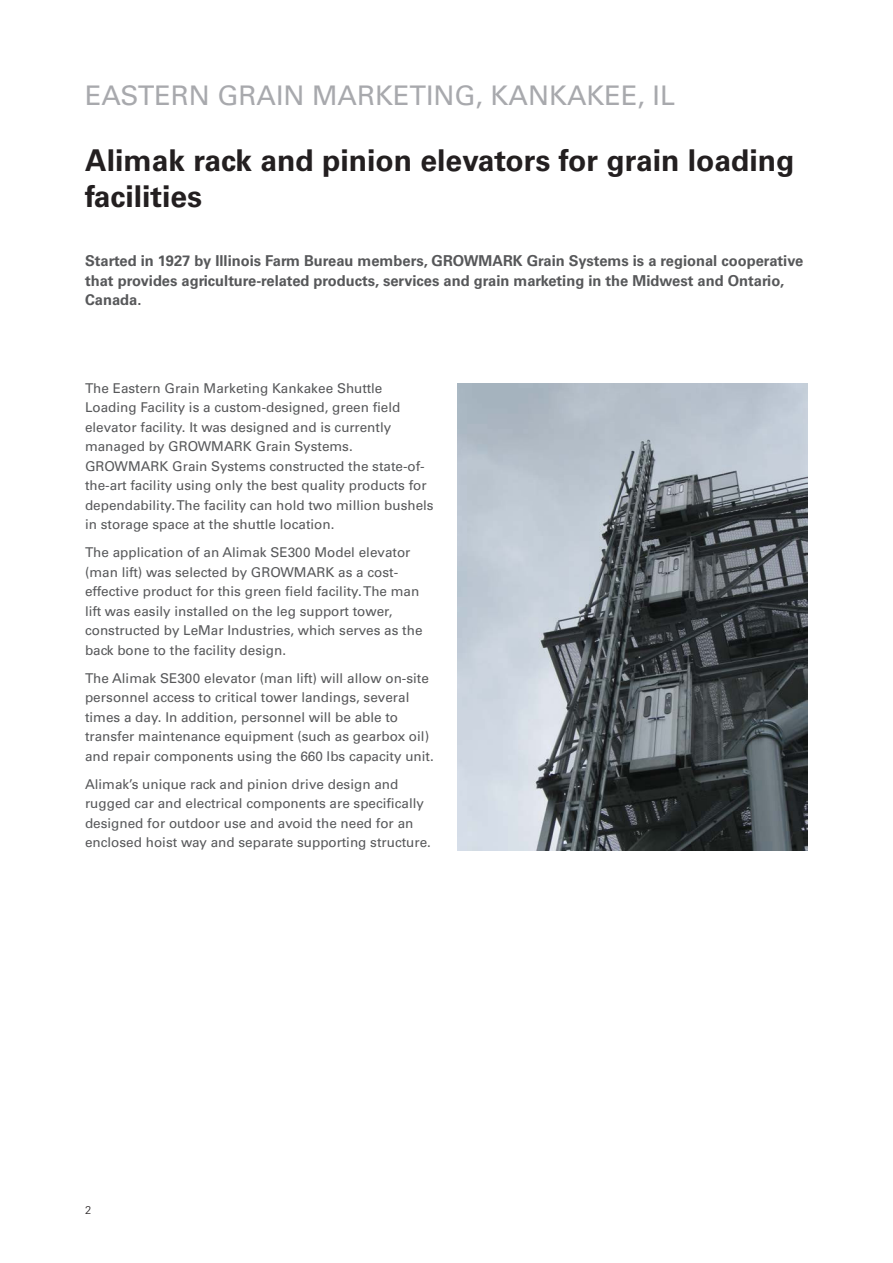
<style>
.page{position:relative;width:893px;height:1263px;background:#fff}
.page>*{position:absolute;margin:0;border:0;box-sizing:border-box;transform-origin:0 0}
.t1{font:700 30px/36px "Univers LT Std";color:#231f20}
.Project_Name{font:27px "Univers LT Std";color:#a8a9ad}
.Introduction_text{font:700 15px/19.5px "Univers LT Std";color:#57585a}
.Paragraph_updated{font:13.5px/19.5px "Univers LT Std";color:#57585a}
.t2{font:300 11.25px "Univers LT Std";color:#231f20}
</style>
<div class="page">
<img style="left:457px;top:383px;width:351px;height:467px">
<p class="Project_Name" style="left:85px;top:79px;width:592px">EASTERN GRAIN MARKETING, KANKAKEE, IL</p>
<p class="t1" style="left:85px;top:142px;width:711px">Alimak rack and pinion elevators for grain loading facilities</p>
<p class="Introduction_text" style="left:85px;top:251px;width:720px">Started in 1927 by Illinois Farm Bureau members, GROWMARK Grain Systems is a regional cooperative that provides agriculture-related products, services and grain marketing in the Midwest and Ontario,<br>Canada.</p>
<p class="Paragraph_updated" style="left:85px;top:378px;width:350px">The Eastern Grain Marketing Kankakee Shuttle Loading Facility is a custom-designed, green field elevator facility. It was designed and is currently managed by GROWMARK Grain Systems.<br>GROWMARK Grain Systems constructed the state-of&shy;the-art facility using only the best quality products for dependability. The facility can hold two million bushels in storage space at the shuttle location.</p>
<p class="Paragraph_updated" style="left:85px;top:543px;width:339px">The application of an Alimak SE300 Model elevator (man lift) was selected by GROWMARK as a cost&shy;effective product for this green field facility. The man lift was easily installed on the leg support tower, constructed by LeMar Industries, which serves as the back bone to the facility design.</p>
<p class="Paragraph_updated" style="left:85px;top:668px;width:350px">The Alimak SE300 elevator (man lift) will allow on-site personnel access to critical tower landings, several times a day. In addition, personnel will be able to transfer maintenance equipment (such as gearbox oil) and repair components using the 660 lbs capacity unit.</p>
<p class="Paragraph_updated" style="left:85px;top:774px;width:347px">Alimak’s unique rack and pinion drive design and rugged car and electrical components are specifically designed for outdoor use and avoid the need for an enclosed hoist way and separate supporting structure.</p>
<p class="t2" style="left:85px;top:1203px;width:8px">2</p>
</div>
